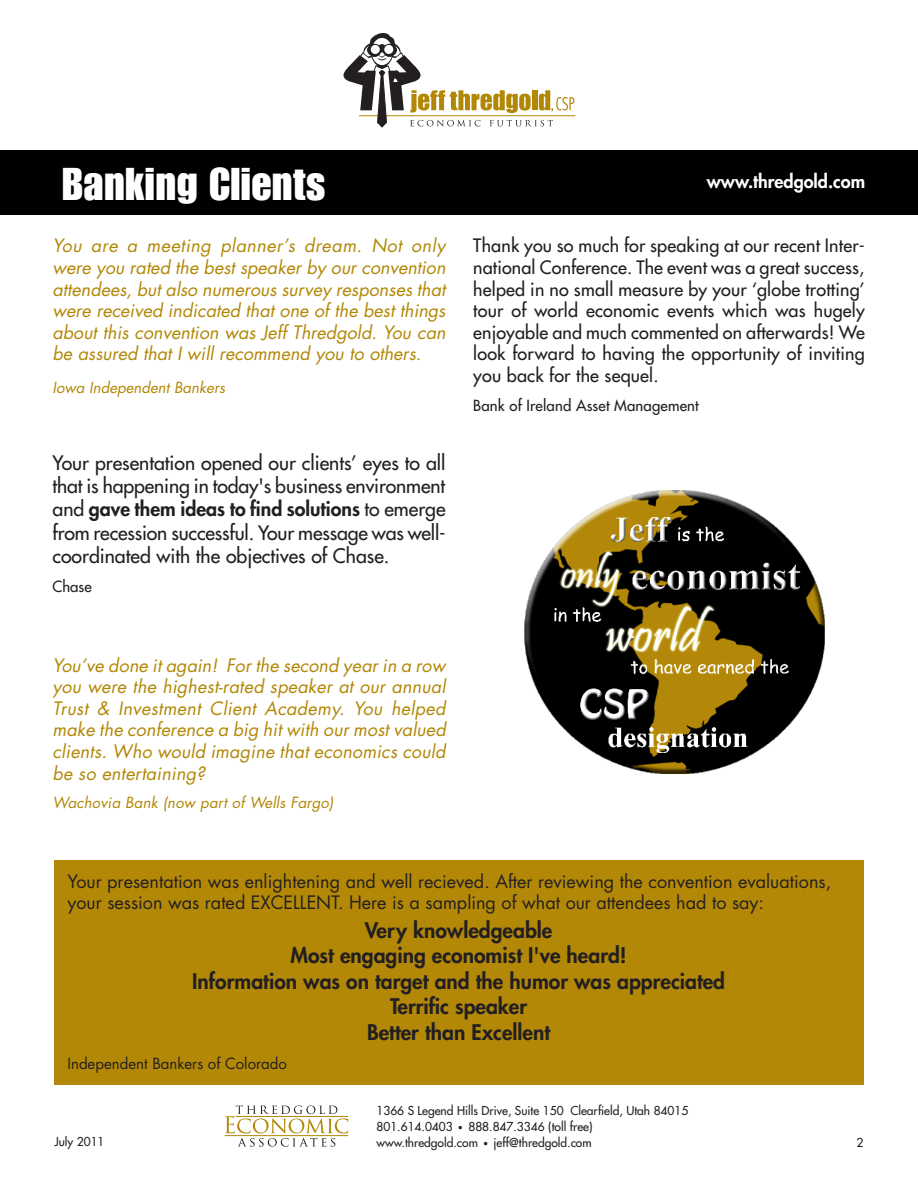
<style>
.page{position:relative;width:918px;height:1188px;background:#fff}
.page>*{position:absolute;margin:0;border:0;box-sizing:border-box;transform-origin:0 0}
.t1{font:45px "Impact LT Std";letter-spacing:.01em;color:#fff}
.t2{font:800 21px/25.5px "Futura Std";color:#231f20;text-align:center}
.t3{font:500 19.5px/23.4px "Futura Std";color:#231f20;text-align:justify}
.t4{font:italic 18px/21.6px "Futura Std";letter-spacing:.005em;color:#b28705;text-align:justify}
.t5{font:500 18px/21.6px "Futura Std";letter-spacing:.01em;color:#231f20;text-align:justify}
.t6{font:18px/21.6px "Futura Std";color:#231f20}
.t7{font:800 18px "Futura Std";color:#fff}
.t8{font:italic 15px "Futura Std";letter-spacing:.01em;color:#b28705}
.t9{font:500 15px "Futura Std";letter-spacing:.01em;color:#231f20}
.t10{font:15px "Futura Std";color:#231f20}
.t11{font:500 12px/15.8px "Futura Std";color:#231f20}
.s1{font-weight:800}
.s2{font-size:9px}
</style>
<div class="page">
<hr style="left:359px;top:115px;width:216px;height:1px;background:#b28705">
<svg style="left:344px;top:33px;width:230px;height:95px"></svg>
<svg style="left:225px;top:1106px;width:123px;height:41px"></svg>
<hr style="left:225px;top:1135px;width:123px;height:1px;background:#b28705">
<hr style="left:236px;top:1116px;width:112px;height:1px;background:#b28705">
<div style="left:0;top:150px;width:918px;height:64px;background:#000"></div>
<div style="left:54px;top:860px;width:809px;height:225px;background:#b38807"></div>
<img style="left:524px;top:490px;width:301px;height:284px">
<h1 class="t1" style="left:62px;top:158px;width:264px">Banking Clients</h1>
<p class="t4" style="left:52px;top:235px;width:395px">You are a meeting planner’s dream. Not only were you rated the best speaker by our convention attendees, but also numerous survey responses that were received indicated that one of the best things about this convention was Jeff Thredgold. You can be assured that I will recommend you to others.</p>
<p class="t8" style="left:52px;top:378px;width:174px">Iowa Independent Bankers</p>
<p class="t3" style="left:52px;top:451px;width:395px">Your presentation opened our clients’ eyes to all that is happening in today's business environment and <span class="s1">gave them ideas to find solutions</span> to emerge from recession successful. Your message was well&shy;coordinated with the objectives of Chase.</p>
<p class="t9" style="left:52px;top:577px;width:41px">Chase</p>
<p class="t4" style="left:52px;top:654px;width:395px">You’ve done it again! For the second year in a row you were the highest-rated speaker at our annual Trust &amp; Investment Client Academy. You helped make the conference a big hit with our most valued clients. Who would imagine that economics could be so entertaining?</p>
<p class="t8" style="left:52px;top:793px;width:282px">Wachovia Bank (now part of Wells Fargo)</p>
<p class="t7" style="left:707px;top:170px;width:160px">www.thredgold.com</p>
<p class="t5" style="left:473px;top:235px;width:393px">Thank you so much for speaking at our recent Inter&shy;national Conference. The event was a great success, helped in no small measure by your ‘globe trotting’ tour of world economic events which was hugely enjoyable and much commented on afterwards! We look forward to having the opportunity of inviting you back for the sequel.</p>
<p class="t9" style="left:473px;top:396px;width:227px">Bank of Ireland Asset Management</p>
<p class="t6" style="left:68px;top:870px;width:765px">Your presentation was enlightening and well recieved. After reviewing the convention evaluations, your session was rated EXCELLENT. Here is a sampling of what our attendees had to say:</p>
<p class="t2" style="left:192px;top:917px;width:534px">Very knowledgeable<br>Most engaging economist I've heard!<br>Information was on target and the humor was appreciated<br>Terrific speaker<br>Better than Excellent</p>
<p class="t10" style="left:68px;top:1053px;width:221px">Independent Bankers of Colorado</p>
<p class="t11" style="left:376px;top:1103px;width:313px">1366 S Legend Hills Drive, Suite 150 Clearfield, Utah 84015<br>801.614.0403 <span class="s2">•</span> 888.847.3346 (toll free) www.thredgold.com <span class="s2">•</span> jeff@thredgold.com</p>
<p class="t11" style="left:54px;top:1134px;width:52px">July 2011</p>
<p class="t11" style="left:856px;top:1135px;width:8px">2</p>
</div>
